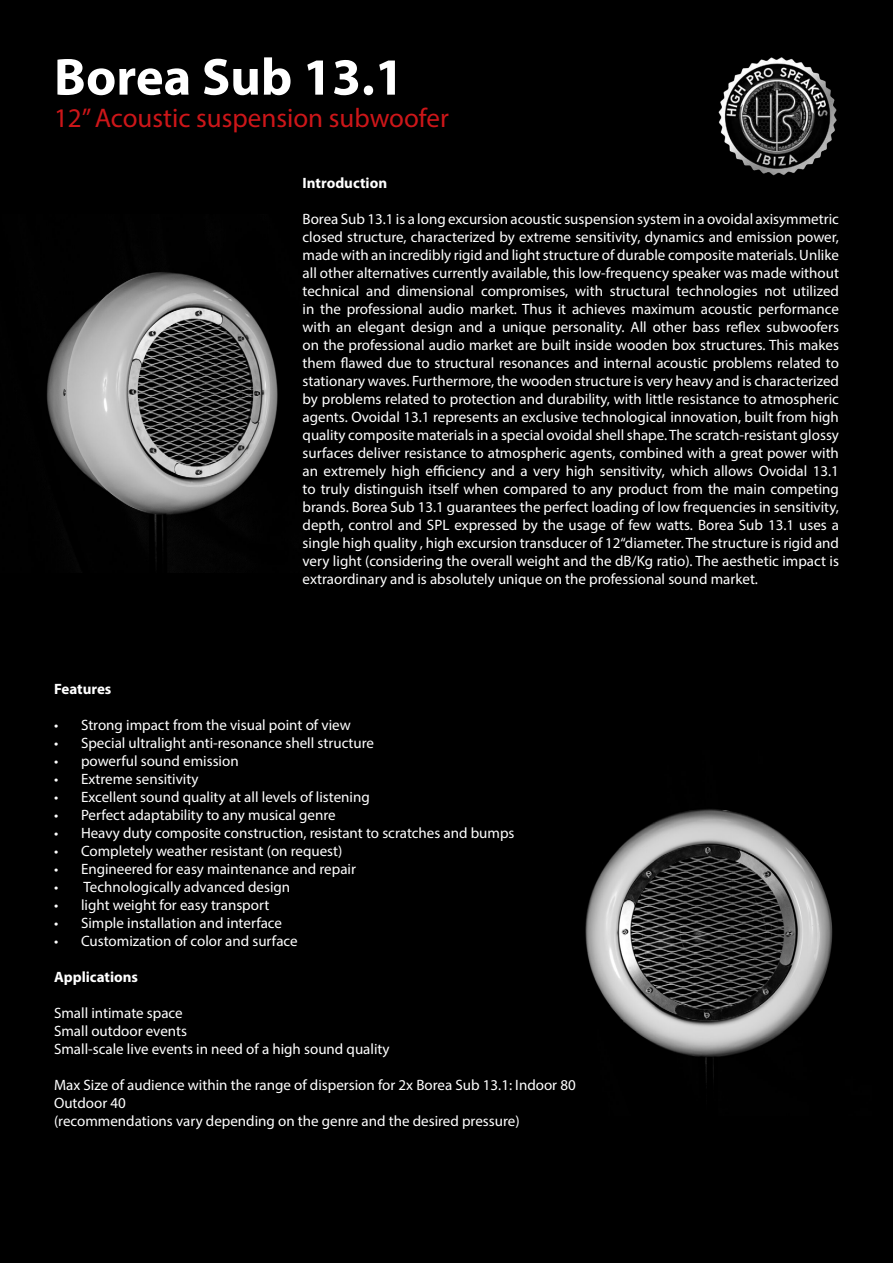
<style>
.page{position:relative;width:893px;height:1263px;background:#fff}
.page>*{position:absolute;margin:0;border:0;box-sizing:border-box;transform-origin:0 0}
.t1{font:700 52.5px "Myriad Pro";color:#fff}
.t2{font:27px "Myriad Pro";color:#cd1619}
.t3{font:15px/18px "Myriad Pro";color:#fff}
.t4{font:700 15px "Myriad Pro";color:#fff}
</style>
<div class="page">
<div style="left:1px;top:1px;width:891px;height:1261px;background:#000"></div>
<img style="left:0;top:214px;width:278px;height:358px">
<img style="left:585px;top:809px;width:248px;height:274px">
<img style="left:718px;top:57px;width:119px;height:119px">
<h1 class="t1" style="left:54px;top:43px;width:351px">Borea Sub 13.1</h1>
<h2 class="t2" style="left:54px;top:101px;width:396px">12” Acoustic suspension subwoofer</h2>
<p class="t4" style="left:303px;top:173px;width:86px">Introduction</p>
<p class="t3" style="left:303px;top:209px;width:538px;text-align:justify">Borea Sub 13.1 is a long excursion acoustic suspension system in a ovoidal axisymmetric closed structure, characterized by extreme sensitivity, dynamics and emission power, made with an incredibly rigid and light structure of durable composite materials. Unlike all other alternatives currently available, this low-frequency speaker was made without technical and dimensional compromises, with structural technologies not utilized in the professional audio market. Thus it achieves maximum acoustic performance with an elegant design and a unique personality. All other bass reflex subwoofers on the professional audio market are built inside wooden box structures. This makes them flawed due to structural resonances and internal acoustic problems related to stationary waves. Furthermore, the wooden structure is very heavy and is characterized by problems related to protection and durability, with little resistance to atmospheric agents. Ovoidal 13.1 represents an exclusive technological innovation, built from high quality composite materials in a special ovoidal shell shape. The scratch-resistant glossy surfaces deliver resistance to atmospheric agents, combined with a great power with an extremely high efficiency and a very high sensitivity, which allows Ovoidal 13.1 to truly distinguish itself when compared to any product from the main competing brands. Borea Sub 13.1 guarantees the perfect loading of low frequencies in sensitivity, depth, control and SPL expressed by the usage of few watts. Borea Sub 13.1 uses a single high quality , high excursion transducer of 12“diameter. The structure is rigid and very light (considering the overall weight and the dB/Kg ratio). The aesthetic impact is extraordinary and is absolutely unique on the professional sound market.</p>
<p class="t4" style="left:54px;top:679px;width:59px">Features</p>
<p class="t3" style="left:54px;top:715px;width:298px">• Strong impact from the visual point of view</p>
<p class="t3" style="left:54px;top:733px;width:322px">• Special ultralight anti-resonance shell structure</p>
<p class="t3" style="left:54px;top:751px;width:186px">• powerful sound emission</p>
<p class="t3" style="left:54px;top:769px;width:146px">• Extreme sensitivity</p>
<p class="t3" style="left:54px;top:787px;width:317px">• Excellent sound quality at all levels of listening</p>
<p class="t3" style="left:54px;top:805px;width:283px">• Perfect adaptability to any musical genre</p>
<p class="t3" style="left:54px;top:823px;width:462px">• Heavy duty composite construction, resistant to scratches and bumps</p>
<p class="t3" style="left:54px;top:841px;width:290px">• Completely weather resistant (on request)</p>
<p class="t3" style="left:54px;top:859px;width:303px">• Engineered for easy maintenance and repair</p>
<p class="t3" style="left:54px;top:877px;width:238px">• Technologically advanced design</p>
<p class="t3" style="left:54px;top:895px;width:217px">• light weight for easy transport</p>
<p class="t3" style="left:54px;top:913px;width:230px">• Simple installation and interface</p>
<p class="t3" style="left:54px;top:931px;width:245px">• Customization of color and surface</p>
<p class="t4" style="left:54px;top:967px;width:86px">Applications</p>
<p class="t3" style="left:54px;top:1003px;width:337px">Small intimate space<br>Small outdoor events<br>Small-scale live events in need of a high sound quality</p>
<p class="t3" style="left:54px;top:1075px;width:523px">Max Size of audience within the range of dispersion for 2x Borea Sub 13.1: Indoor 80<br>Outdoor 40<br>(recommendations vary depending on the genre and the desired pressure)</p>
</div>
